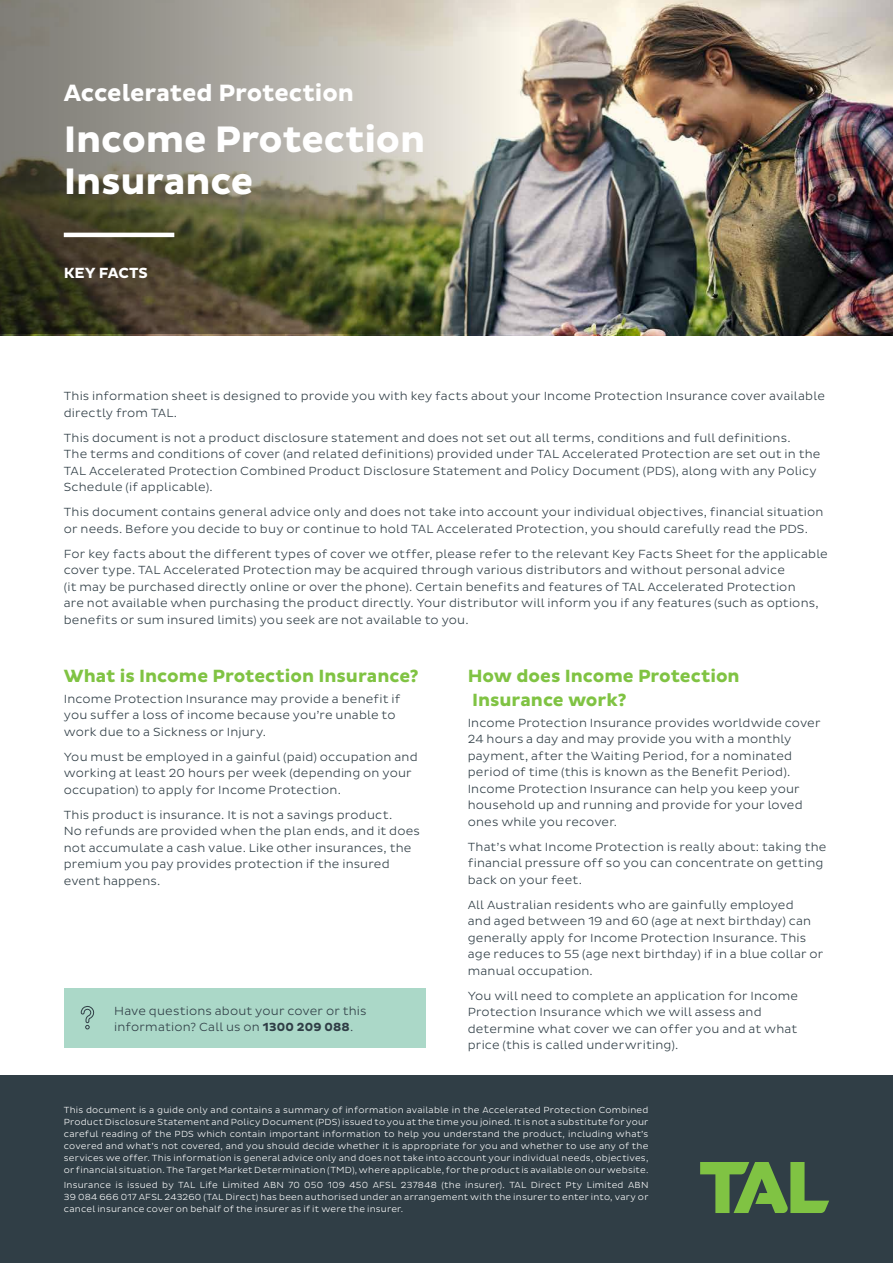
<style>
.page{position:relative;width:893px;height:1263px;background:#fff}
.page>*{position:absolute;margin:0;border:0;box-sizing:border-box;transform-origin:0 0}
.t1{font:700 37.5px/42px "Pluto Sans";letter-spacing:-.005em;color:#fff}
.t2{font:700 24px "Pluto Sans";letter-spacing:-.005em;color:#fff}
.t3{font:700 18px/24px "Pluto Sans";letter-spacing:-.005em;color:#80c343}
.t4{font:700 15px "Pluto Sans";color:#fff}
.t5{font:300 12px/16.5px "Pluto Sans";letter-spacing:.015em;color:#303e46}
.t6{font:300 9px/12px "Pluto Sans";letter-spacing:.025em;color:#fff;text-align:justify}
.s1{font-weight:700}
</style>
<div class="page">
<div style="left:0;top:1076px;width:893px;height:187px;background:#303e46"></div>
<img style="left:0;top:0;width:893px;height:336px">
<svg style="left:700px;top:1162px;width:129px;height:51px"></svg>
<img style="left:0;top:0;width:523px;height:334px">
<hr style="left:64px;top:233px;width:110px;height:4px;background:#fff">
<div style="left:64px;top:988px;width:361px;height:60px;background:#abd8c8"></div>
<svg style="left:80px;top:1006px;width:15px;height:24px"></svg>
<h2 class="t2" style="left:64px;top:79px;width:292px">Accelerated Protection</h2>
<h1 class="t1" style="left:64px;top:119px;width:363px">Income Protection<br>Insurance</h1>
<p class="t4" style="left:64px;top:264px;width:86px">KEY FACTS</p>
<p class="t5" style="left:64px;top:388px;width:763px">This information sheet is designed to provide you with key facts about your Income Protection Insurance cover available directly from TAL.</p>
<p class="t5" style="left:64px;top:429px;width:758px">This document is not a product disclosure statement and does not set out all terms, conditions and full definitions.<br>The terms and conditions of cover (and related definitions) provided under TAL Accelerated Protection are set out in the TAL Accelerated Protection Combined Product Disclosure Statement and Policy Document (PDS), along with any Policy Schedule (if applicable).</p>
<p class="t5" style="left:64px;top:504px;width:761px">This document contains general advice only and does not take into account your individual objectives, financial situation or needs. Before you decide to buy or continue to hold TAL Accelerated Protection, you should carefully read the PDS.</p>
<p class="t5" style="left:64px;top:545px;width:766px">For key facts about the different types of cover we otffer, please refer to the relevant Key Facts Sheet for the applicable cover type. TAL Accelerated Protection may be acquired through various distributors and without personal advice<br>(it may be purchased directly online or over the phone). Certain benefits and features of TAL Accelerated Protection<br>are not available when purchasing the product directly. Your distributor will inform you if any features (such as options, benefits or sum insured limits) you seek are not available to you.</p>
<h3 class="t3" style="left:64px;top:664px;width:356px">What is Income Protection Insurance?</h3>
<p class="t5" style="left:64px;top:690px;width:338px">Income Protection Insurance may provide a benefit if you suffer a loss of income because you’re unable to work due to a Sickness or Injury.</p>
<p class="t5" style="left:64px;top:748px;width:355px">You must be employed in a gainful (paid) occupation and working at least 20 hours per week (depending on your occupation) to apply for Income Protection.</p>
<p class="t5" style="left:64px;top:806px;width:358px">This product is insurance. It is not a savings product.<br>No refunds are provided when the plan ends, and it does not accumulate a cash value. Like other insurances, the premium you pay provides protection if the insured event happens.</p>
<p class="t5" style="left:114px;top:1002px;width:254px">Have questions about your cover or this information? Call us on <span class="s1">1300 209 088</span>.</p>
<h3 class="t3" style="left:468px;top:664px;width:273px">How does Income Protection<br>Insurance work?</h3>
<p class="t5" style="left:468px;top:714px;width:354px">Income Protection Insurance provides worldwide cover 24 hours a day and may provide you with a monthly payment, after the Waiting Period, for a nominated period of time (this is known as the Benefit Period).<br>Income Protection Insurance can help you keep your household up and running and provide for your loved ones while you recover.</p>
<p class="t5" style="left:468px;top:838px;width:360px">That’s what Income Protection is really about: taking the financial pressure off so you can concentrate on getting back on your feet.</p>
<p class="t5" style="left:468px;top:896px;width:357px">All Australian residents who are gainfully employed<br>and aged between 19 and 60 (age at next birthday) can generally apply for Income Protection Insurance. This age reduces to 55 (age next birthday) if in a blue collar or manual occupation.</p>
<p class="t5" style="left:468px;top:987px;width:332px">You will need to complete an application for Income Protection Insurance which we will assess and determine what cover we can offer you and at what price (this is called underwriting).</p>
<p class="t6" style="left:64px;top:1104px;width:586px">This document is a guide only and contains a summary of information available in the Accelerated Protection Combined Product Disclosure Statement and Policy Document (PDS) issued to you at the time you joined. It is not a substitute for your careful reading of the PDS which contain important information to help you understand the product, including what’s covered and what’s not covered, and you should decide whether it is appropriate for you and whether to use any of the services we offer. This information is general advice only and does not take into account your individual needs, objectives, or financial situation. The Target Market Determination (TMD), where applicable, for the product is available on our website.</p>
<p class="t6" style="left:64px;top:1179px;width:586px">Insurance is issued by TAL Life Limited ABN 70 050 109 450 AFSL 237848 (the insurer). TAL Direct Pty Limited ABN 39 084 666 017 AFSL 243260 (TAL Direct) has been authorised under an arrangement with the insurer to enter into, vary or cancel insurance cover on behalf of the insurer as if it were the insurer.</p>
</div>
